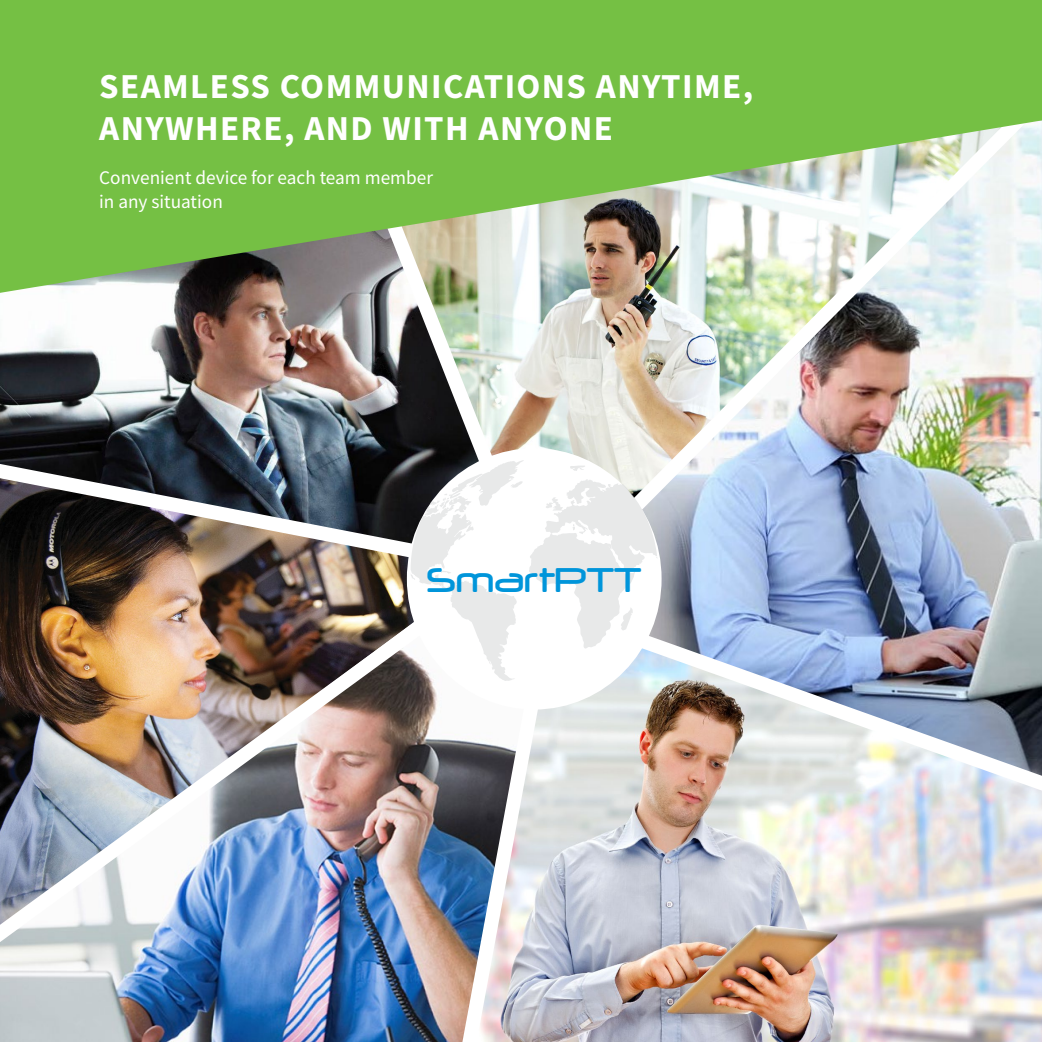
<style>
.page{position:relative;width:1042px;height:1042px;background:#fff}
.page>*{position:absolute;margin:0;border:0;box-sizing:border-box;transform-origin:0 0}
.t1{font:40.25px "Neuropol";color:#0095da}
.t2{font:700 35px/42px "Source Sans Pro";letter-spacing:.04em;color:#fff}
.t3{font:19.25px/23.1px "Source Sans Pro";color:#fff}
</style>
<div class="page">
<img style="left:0;top:293px;width:362px;height:143px">
<img style="left:508px;top:293px;width:60px;height:160px">
<img style="left:660px;top:574px;width:382px;height:26px">
<img style="left:0;top:1007px;width:426px;height:35px">
<img style="left:561px;top:812px;width:481px;height:230px">
<img style="left:362px;top:293px;width:146px;height:167px">
<img style="left:0;top:436px;width:474px;height:140px">
<img style="left:0;top:581px;width:426px;height:426px">
<img style="left:561px;top:600px;width:481px;height:212px">
<img style="left:568px;top:293px;width:474px;height:281px">
<div style="left:407px;top:448px;width:254px;height:261px;background:#fff;border-radius:50%"></div>
<img style="left:426px;top:681px;width:135px;height:361px">
<svg style="left:410px;top:460px;width:247px;height:221px"></svg>
<svg style="left:0;top:0;width:1042px;height:293px;background:#8ec46a"></svg>
<p class="t2" style="left:99px;top:65px;width:655px">SEAMLESS COMMUNICATIONS ANYTIME,<br>ANYWHERE, AND WITH ANYONE</p>
<p class="t3" style="left:99px;top:166px;width:335px">Convenient device for each team member in any situation</p>
<p class="t1" style="left:427px;top:559px;width:216px">SmartPTT</p>
</div>
